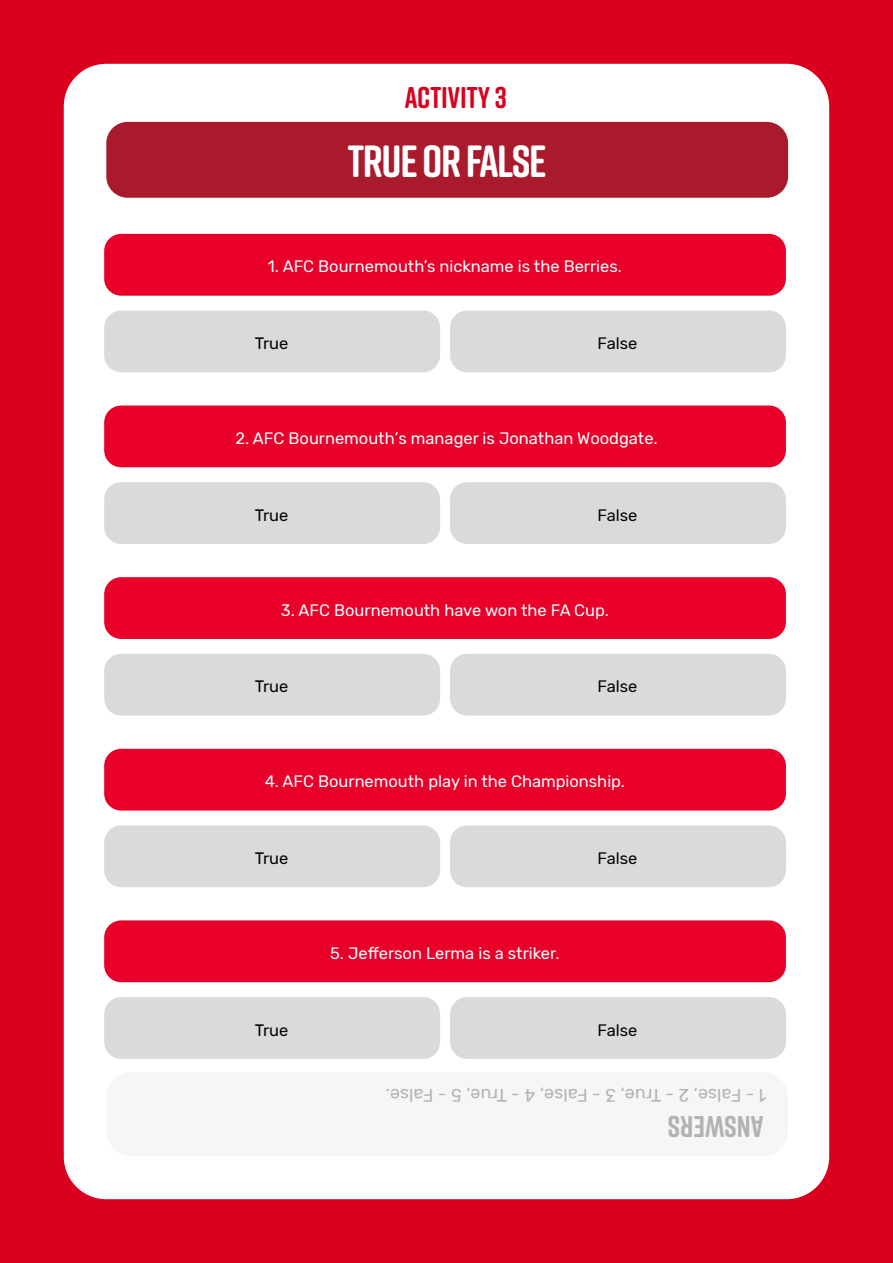
<style>
.page{position:relative;width:893px;height:1263px;background:#da001d}
.page>*{position:absolute;margin:0;border:0;box-sizing:border-box;transform-origin:0 0}
.t1{font:700 45px "Rift Soft";letter-spacing:-.03em;color:#fff}
.t2{font:700 30px "Rift Soft";color:#da001d}
.t3{font:700 30px "Rift Soft";color:#b3b2b2}
.t4{font:18px "Rubik";color:#b3b2b2}
.t5{font:16.5px "Rubik";color:#fff}
.t6{font:16.5px "Rubik";color:#000}
</style>
<div class="page">
<div style="left:64px;top:64px;width:765px;height:1135px;background:#fff;border-radius:43px"></div>
<div style="left:106px;top:122px;width:682px;height:76px;background:#a91a2d;border-radius:21px"></div>
<div style="left:104px;top:234px;width:682px;height:62px;background:#e8002a;border-radius:17px"></div>
<div style="left:104px;top:405px;width:682px;height:62px;background:#e8002a;border-radius:17px"></div>
<div style="left:104px;top:577px;width:682px;height:62px;background:#e8002a;border-radius:17px"></div>
<div style="left:104px;top:749px;width:682px;height:61px;background:#e8002a;border-radius:17px"></div>
<div style="left:104px;top:920px;width:682px;height:62px;background:#e8002a;border-radius:17px"></div>
<div style="left:104px;top:311px;width:336px;height:61px;background:#dadada;border-radius:17px"></div>
<div style="left:104px;top:482px;width:336px;height:62px;background:#dadada;border-radius:17px"></div>
<div style="left:104px;top:654px;width:336px;height:62px;background:#dadada;border-radius:17px"></div>
<div style="left:104px;top:825px;width:336px;height:62px;background:#dadada;border-radius:17px"></div>
<div style="left:104px;top:997px;width:336px;height:62px;background:#dadada;border-radius:17px"></div>
<div style="left:450px;top:311px;width:336px;height:61px;background:#dadada;border-radius:17px"></div>
<div style="left:450px;top:482px;width:336px;height:62px;background:#dadada;border-radius:17px"></div>
<div style="left:450px;top:654px;width:336px;height:62px;background:#dadada;border-radius:17px"></div>
<div style="left:450px;top:825px;width:336px;height:62px;background:#dadada;border-radius:17px"></div>
<div style="left:450px;top:997px;width:336px;height:62px;background:#dadada;border-radius:17px"></div>
<div style="left:106px;top:1072px;width:682px;height:84px;background:#f6f6f6;border-radius:26px"></div>
<h2 class="t2" style="left:405px;top:76px;width:104px">ACTIVITY 3</h2>
<h1 class="t1" style="left:348px;top:129px;width:200px">TRUE OR FALSE</h1>
<p class="t5" style="left:268px;top:257px;width:356px">1. AFC Bournemouth’s nickname is the Berries.</p>
<p class="t6" style="left:255px;top:334px;width:35px">True</p>
<p class="t6" style="left:598px;top:334px;width:41px">False</p>
<p class="t5" style="left:236px;top:429px;width:424px">2. AFC Bournemouth’s manager is Jonathan Woodgate.</p>
<p class="t6" style="left:255px;top:506px;width:35px">True</p>
<p class="t6" style="left:598px;top:506px;width:41px">False</p>
<p class="t5" style="left:281px;top:601px;width:329px">3. AFC Bournemouth have won the FA Cup.</p>
<p class="t6" style="left:255px;top:677px;width:35px">True</p>
<p class="t6" style="left:598px;top:677px;width:41px">False</p>
<p class="t5" style="left:265px;top:772px;width:362px">4. AFC Bournemouth play in the Championship.</p>
<p class="t6" style="left:255px;top:849px;width:35px">True</p>
<p class="t6" style="left:255px;top:1021px;width:35px">True</p>
<p class="t5" style="left:330px;top:944px;width:231px">5. Jefferson Lerma is a striker.</p>
<p class="t6" style="left:598px;top:849px;width:41px">False</p>
<p class="t6" style="left:598px;top:1021px;width:41px">False</p>
<p class="t4" style="left:767px;top:1105px;width:382px;rotate:-180deg">1 - False, 2 - True, 3 - False, 4 - True, 5 - False.</p>
<h2 class="t3" style="left:764px;top:1148px;width:97px;rotate:-180deg">ANSWERS</h2>
</div>
